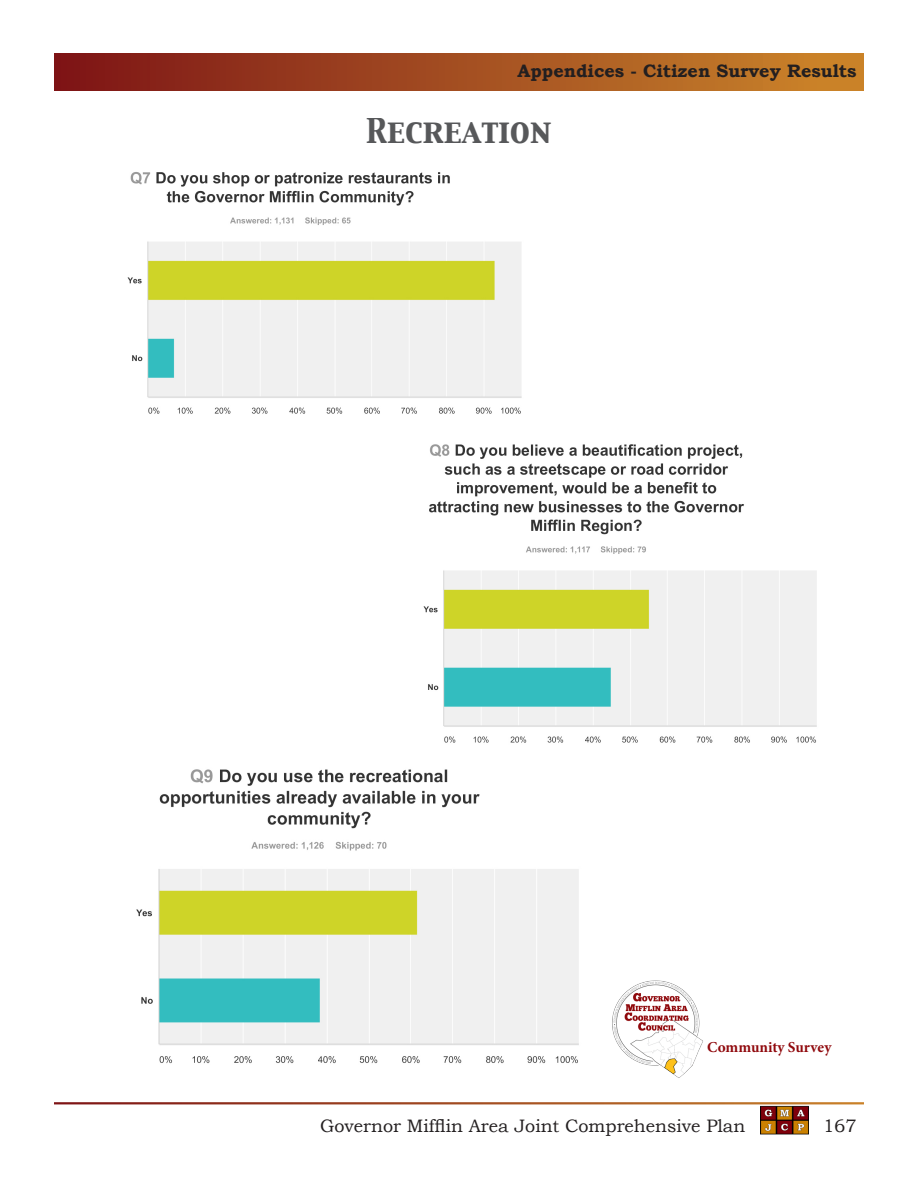
<style>
.page{position:relative;width:918px;height:1188px;background:#fff}
.page>*{position:absolute;margin:0;border:0;box-sizing:border-box;transform-origin:0 0}
.t1{font:30.45px "Capitals";color:#57585a}
.t2{font:18px "Bookman Old Style";color:#231f20}
.t3{font:700 18px "Bookman Old Style";color:#231f20}
.t4{font:700 15.15px "Minion Pro";color:#90090d}
</style>
<div class="page">
<div style="left:54px;top:53px;width:810px;height:38px;background:linear-gradient(to right,#7d1517,#cb872b)"></div>
<img style="left:760px;top:1105px;width:48px;height:29px">
<img style="left:612px;top:980px;width:91px;height:98px">
<img style="left:127px;top:172px;width:395px;height:242px">
<img style="left:423px;top:444px;width:394px;height:299px">
<img style="left:136px;top:769px;width:443px;height:295px">
<p class="t3" style="left:517px;top:57px;width:341px">Appendices - Citizen Survey Results</p>
<h1 class="t1" style="left:366px;top:110px;width:187px">Recreation</h1>
<p class="t4" style="left:707px;top:1036px;width:126px">Community Survey</p>
<p class="t2" style="left:320px;top:1114px;width:427px">Governor Mifflin Area Joint Comprehensive Plan</p>
<p class="t2" style="left:823px;top:1114px;width:35px">167</p>
</div>
